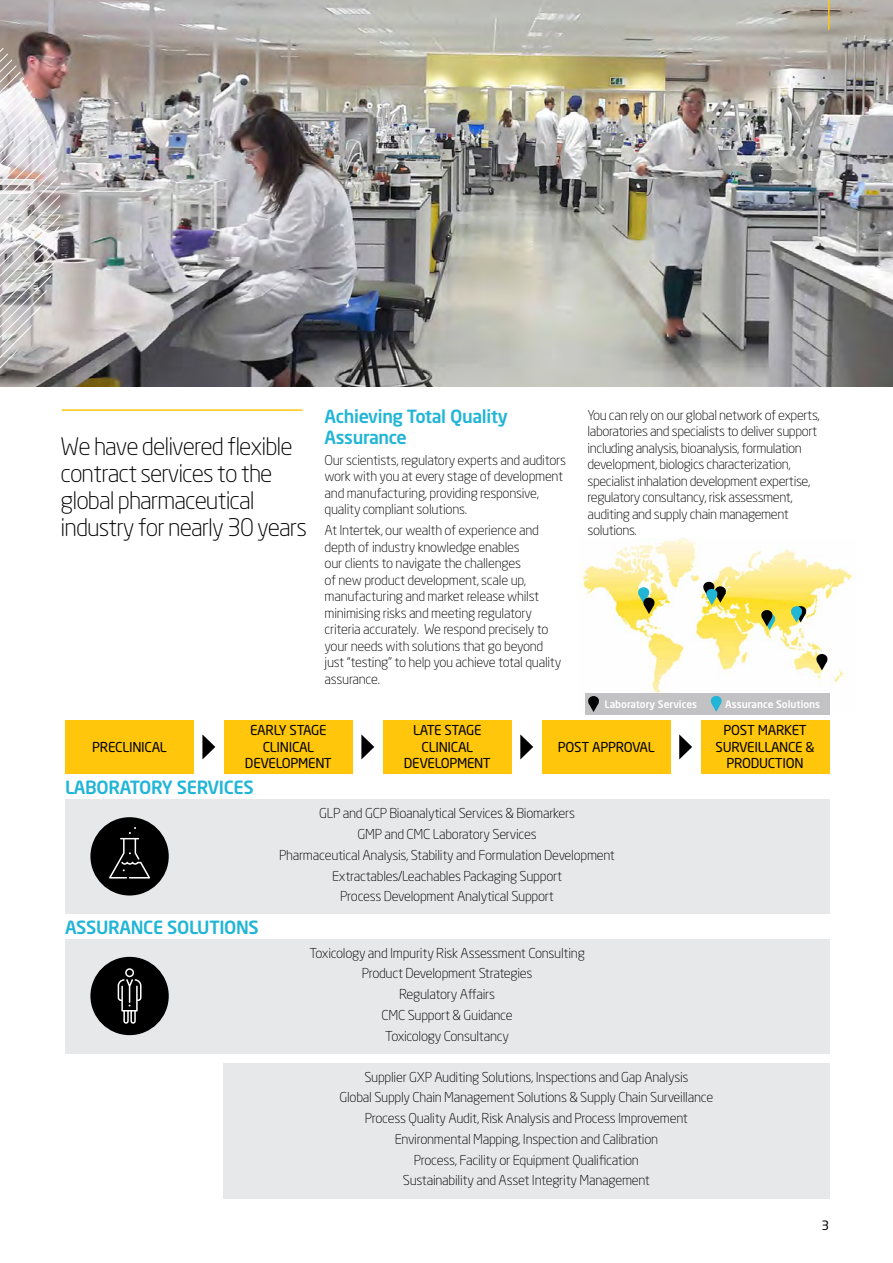
<style>
.page{position:relative;width:893px;height:1263px;background:#fff}
.page>*{position:absolute;margin:0;border:0;box-sizing:border-box;transform-origin:0 0}
.t1{font:300 24px/27px "Neo Sans Std";letter-spacing:-.04em;color:#000}
.t2{font:500 18px/21px "Neo Sans Std";letter-spacing:-.02em;color:#21b5d6}
.t3{font:300 13.5px/16.5px "Neo Sans Std";letter-spacing:-.02em;color:#000;text-align:center}
.t4{font:13.5px/16.5px "Neo Sans Std";letter-spacing:-.02em;color:#000;text-align:center}
.t5{font:12.75px "Neo Sans Std";color:#000}
.t6{font:500 10.2px "Neo Sans Std";color:#fff}
</style>
<div class="page">
<img style="left:1px;top:0;width:892px;height:387px">
<hr style="left:828px;top:0;width:2px;height:30px;background:#ffc60b">
<svg style="left:0;top:0;width:1px;height:1263px"></svg>
<img style="left:0;top:44px;width:60px;height:329px">
<div style="left:65px;top:799px;width:764px;height:115px;background:#e6e8ea"></div>
<div style="left:223px;top:1063px;width:607px;height:135px;background:#e6e8ea"></div>
<hr style="left:62px;top:409px;width:241px;height:2px;background:#ffc60b">
<div style="left:65px;top:939px;width:764px;height:114px;background:#e6e8ea"></div>
<div style="left:224px;top:720px;width:129px;height:54px;background:#ffc60b"></div>
<div style="left:65px;top:720px;width:129px;height:54px;background:#ffc60b"></div>
<div style="left:383px;top:720px;width:129px;height:54px;background:#ffc60b"></div>
<div style="left:542px;top:720px;width:129px;height:54px;background:#ffc60b"></div>
<div style="left:701px;top:720px;width:129px;height:54px;background:#ffc60b"></div>
<svg style="left:202px;top:734px;width:13px;height:25px"></svg>
<svg style="left:361px;top:734px;width:13px;height:25px"></svg>
<svg style="left:520px;top:734px;width:13px;height:25px"></svg>
<svg style="left:679px;top:734px;width:13px;height:25px"></svg>
<img style="left:579px;top:538px;width:276px;height:174px">
<div style="left:816px;top:654px;width:11px;height:10px;background:#000;border-radius:50%"></div>
<svg style="left:816px;top:661px;width:11px;height:9px"></svg>
<div style="left:638px;top:587px;width:11px;height:10px;background:#21b5d6;border-radius:50%"></div>
<svg style="left:715px;top:586px;width:11px;height:10px"></svg>
<div style="left:703px;top:582px;width:11px;height:9px;background:#000;border-radius:50%"></div>
<div style="left:795px;top:606px;width:11px;height:10px;background:#000;border-radius:50%"></div>
<div style="left:791px;top:606px;width:11px;height:10px;background:#21b5d6;border-radius:50%"></div>
<svg style="left:791px;top:613px;width:15px;height:10px"></svg>
<div style="left:761px;top:610px;width:11px;height:10px;background:#000;border-radius:50%"></div>
<svg style="left:761px;top:617px;width:14px;height:13px"></svg>
<svg style="left:703px;top:588px;width:23px;height:17px"></svg>
<svg style="left:638px;top:594px;width:16px;height:20px"></svg>
<div style="left:585px;top:693px;width:244px;height:22px;background:#c2c2c4"></div>
<div style="left:588px;top:696px;width:11px;height:9px;background:#000;border-radius:50%"></div>
<svg style="left:588px;top:702px;width:11px;height:10px"></svg>
<div style="left:711px;top:696px;width:11px;height:9px;background:#21b5d6;border-radius:50%"></div>
<svg style="left:711px;top:702px;width:11px;height:10px"></svg>
<div style="left:90px;top:957px;width:79px;height:78px;background:#000;border-radius:50%"></div>
<svg style="left:118px;top:968px;width:24px;height:56px"></svg>
<div style="left:90px;top:817px;width:79px;height:78px;background:#000;border-radius:50%"></div>
<svg style="left:109px;top:827px;width:41px;height:51px"></svg>
<h1 class="t1" style="left:61px;top:433px;width:248px">We have delivered flexible contract services to the global pharmaceutical industry for nearly 30 years</h1>
<h2 class="t2" style="left:325px;top:405px;width:185px">Achieving Total Quality<br>Assurance</h2>
<p class="t3" style="left:325px;top:451px;width:243px;text-align:left">Our scientists, regulatory experts and auditors work with you at every stage of development and manufacturing, providing responsive, quality compliant solutions.</p>
<p class="t3" style="left:325px;top:522px;width:238px;text-align:left">At Intertek, our wealth of experience and depth of industry knowledge enables<br>our clients to navigate the challenges<br>of new product development, scale up, manufacturing and market release whilst minimising risks and meeting regulatory criteria accurately. We respond precisely to your needs with solutions that go beyond just “testing” to help you achieve total quality assurance.</p>
<p class="t3" style="left:587px;top:406px;width:234px;text-align:left">You can rely on our global network of experts, laboratories and specialists to deliver support including analysis, bioanalysis, formulation development, biologics characterization, specialist inhalation development expertise, regulatory consultancy, risk assessment, auditing and supply chain management solutions.</p>
<p class="t6" style="left:604px;top:698px;width:94px">Laboratory Services</p>
<p class="t6" style="left:725px;top:698px;width:97px">Assurance Solutions</p>
<p class="t4" style="left:92px;top:738px;width:76px">PRECLINICAL</p>
<p class="t4" style="left:245px;top:722px;width:88px">EARLY STAGE<br>CLINICAL<br>DEVELOPMENT</p>
<h2 class="t2" style="left:65px;top:776px;width:190px">LABORATORY SERVICES</h2>
<p class="t4" style="left:404px;top:722px;width:88px">LATE STAGE<br>CLINICAL<br>DEVELOPMENT</p>
<p class="t4" style="left:558px;top:738px;width:98px">POST APPROVAL</p>
<h2 class="t2" style="left:65px;top:916px;width:195px">ASSURANCE SOLUTIONS</h2>
<p class="t3" style="left:279px;top:803px;width:337px;line-height:20.7px">GLP and GCP Bioanalytical Services &amp; Biomarkers<br>GMP and CMC Laboratory Services<br>Pharmaceutical Analysis, Stability and Formulation Development Extractables/Leachables Packaging Support<br>Process Development Analytical Support</p>
<p class="t3" style="left:309px;top:942px;width:277px;line-height:20.7px">Toxicology and Impurity Risk Assessment Consulting<br>Product Development Strategies<br>Regulatory Affairs<br>CMC Support &amp; Guidance<br>Toxicology Consultancy</p>
<p class="t4" style="left:716px;top:722px;width:101px">POST MARKET<br>SURVEILLANCE &amp;<br>PRODUCTION</p>
<p class="t3" style="left:339px;top:1066px;width:375px;line-height:20.7px">Supplier GXP Auditing Solutions, Inspections and Gap Analysis<br>Global Supply Chain Management Solutions &amp; Supply Chain Surveillance Process Quality Audit, Risk Analysis and Process Improvement Environmental Mapping, Inspection and Calibration<br>Process, Facility or Equipment Qualification<br>Sustainability and Asset Integrity Management</p>
<p class="t5" style="left:821px;top:1218px;width:9px">3</p>
</div>
